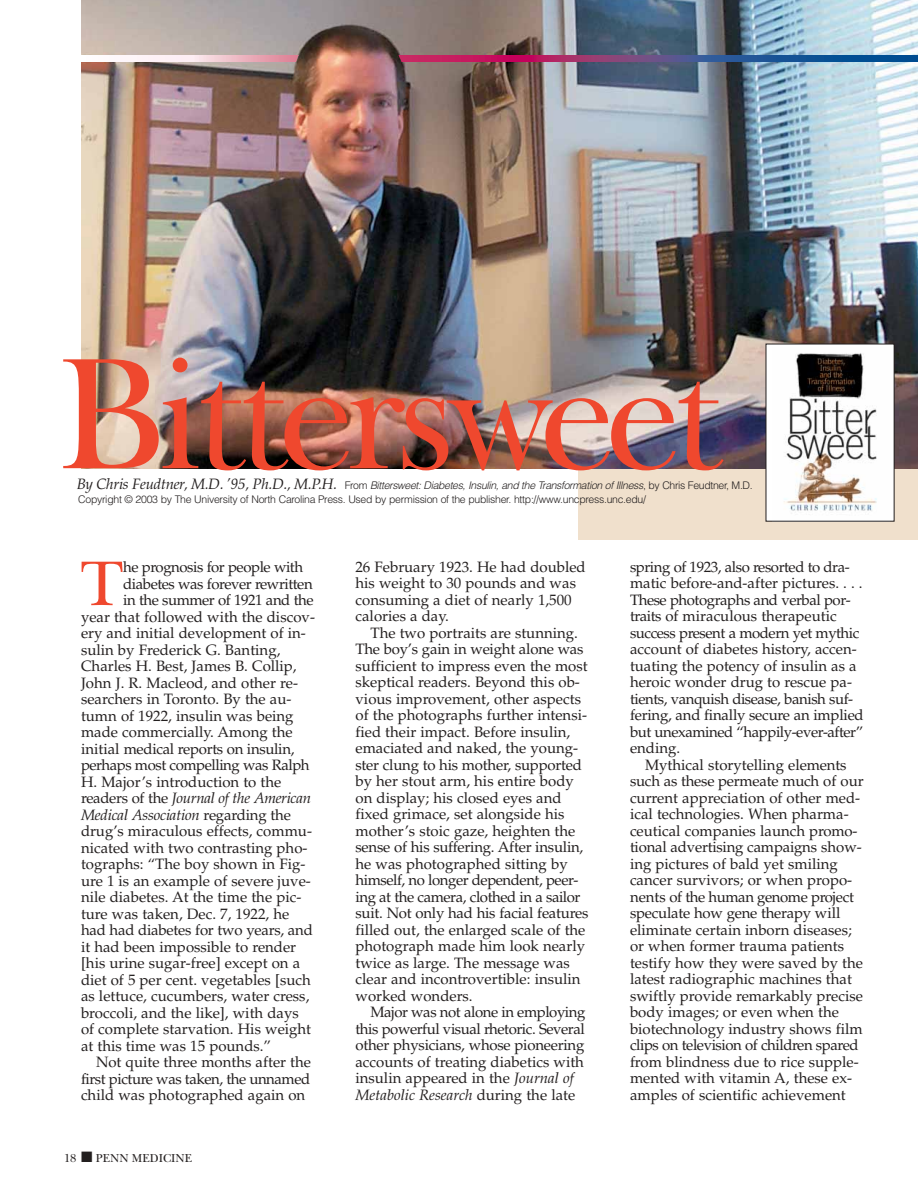
<style>
.page{position:relative;width:918px;height:1188px;background:#fff}
.page>*{position:absolute;margin:0;border:0;box-sizing:border-box;transform-origin:0 0}
.t1{font:160.95px "Frys Baskerville BT";letter-spacing:-.055em;color:#ef482e}
.t2{font:65.7px "New Baskerville";color:#ef482e}
.t3{font:15px/16.5px "Palatino";color:#231f1f}
.t4{font:15px "Palatino";letter-spacing:-.03em;color:#231f1f}
.t5{font:italic 15px "Palatino";letter-spacing:-.02em;color:#231f1f}
.t6{font:15px "Palatino";letter-spacing:-.02em;color:#231f1f}
.t7{font:12px "New Baskerville";color:#231f1f}
.t8{font:300 10.5px/13.5px "Helvetica";letter-spacing:-.03em;color:#231f1f}
.s1{font-family:"Palatino";font-weight:400;font-style:italic;font-size:15px}
.s2{font-style:italic}
.s3{font-style:normal}
</style>
<div class="page">
<div style="left:578px;top:298px;width:340px;height:242px;background:#f0e0cc"></div>
<img style="left:81px;top:0;width:837px;height:468px">
<div style="left:81px;top:55px;width:6px;height:7px;background:#fff"></div>
<svg style="left:87px;top:55px;width:5px;height:7px"></svg>
<div style="left:92px;top:55px;width:6px;height:7px;background:#fffcfd"></div>
<svg style="left:98px;top:55px;width:5px;height:7px"></svg>
<div style="left:103px;top:55px;width:6px;height:7px;background:#fffafc"></div>
<div style="left:109px;top:55px;width:6px;height:7px;background:#fef9fb"></div>
<svg style="left:115px;top:55px;width:5px;height:7px"></svg>
<div style="left:120px;top:55px;width:6px;height:7px;background:#fef6fa"></div>
<div style="left:126px;top:55px;width:11px;height:7px;background:#fef6f9"></div>
<svg style="left:137px;top:55px;width:5px;height:7px"></svg>
<div style="left:142px;top:55px;width:6px;height:7px;background:#fef3f8"></div>
<div style="left:148px;top:55px;width:6px;height:7px;background:#fef2f7"></div>
<div style="left:492px;top:55px;width:6px;height:7px;background:#c50a5d"></div>
<div style="left:498px;top:55px;width:6px;height:7px;background:#c5065d"></div>
<div style="left:504px;top:55px;width:6px;height:7px;background:#c5035b"></div>
<div style="left:510px;top:55px;width:6px;height:7px;background:#c4005b"></div>
<div style="left:516px;top:55px;width:6px;height:7px;background:#c4005b"></div>
<div style="left:522px;top:55px;width:7px;height:7px;background:#c4005b"></div>
<svg style="left:529px;top:55px;width:247px;height:7px;background:#6a4783"></svg>
<div style="left:776px;top:55px;width:13px;height:7px;background:#165295"></div>
<div style="left:789px;top:55px;width:9px;height:7px;background:#145295"></div>
<div style="left:798px;top:55px;width:8px;height:7px;background:#125294"></div>
<div style="left:806px;top:55px;width:9px;height:7px;background:#0d5194"></div>
<div style="left:815px;top:55px;width:9px;height:7px;background:#0a5194"></div>
<div style="left:824px;top:55px;width:9px;height:7px;background:#065094"></div>
<div style="left:833px;top:55px;width:9px;height:7px;background:#035094"></div>
<div style="left:842px;top:55px;width:9px;height:7px;background:#005094"></div>
<div style="left:851px;top:55px;width:9px;height:7px;background:#004f93"></div>
<div style="left:860px;top:55px;width:9px;height:7px;background:#004e93"></div>
<div style="left:869px;top:55px;width:18px;height:7px;background:#004e93"></div>
<div style="left:887px;top:55px;width:9px;height:7px;background:#004e92"></div>
<div style="left:896px;top:55px;width:9px;height:7px;background:#004d92"></div>
<div style="left:905px;top:55px;width:13px;height:7px;background:#004c90"></div>
<img style="left:155px;top:25px;width:339px;height:443px">
<div style="left:766px;top:344px;width:128px;height:177px;background:#fff"></div>
<img style="left:784px;top:353px;width:93px;height:158px">
<h1 class="t1" style="left:56px;top:355px;width:667px">Bittersweet</h1>
<p class="t8" style="left:77px;top:480px;width:678px"><span class="s1">By Chris Feudtner, M.D. ’95, Ph.D., M.P.H.</span> From <span class="s2">Bittersweet: Diabetes, Insulin, and the Transformation of Illness</span>, by Chris Feudtner, M.D.<br>Copyright © 2003 by The University of North Carolina Press. Used by permission of the publisher. http://www.uncpress.unc.edu/</p>
<h2 class="t2" style="left:80px;top:557px;width:45px">T</h2>
<p class="t4" style="left:123px;top:562px;width:181px">he prognosis for people with</p>
<p class="t4" style="left:123px;top:578px;width:191px">diabetes was forever rewritten</p>
<p class="t4" style="left:123px;top:595px;width:192px">in the summer of 1921 and the</p>
<p class="t3" style="left:81px;top:612px;width:236px">year that followed with the discov-</p>
<p class="t3" style="left:81px;top:628px;width:226px">ery and initial development of in-</p>
<p class="t3" style="left:81px;top:645px;width:201px">sulin by Frederick G. Banting,</p>
<p class="t3" style="left:81px;top:661px;width:217px">Charles H. Best, James B. Collip,</p>
<p class="t3" style="left:81px;top:678px;width:219px">John J. R. Macleod, and other re-</p>
<p class="t3" style="left:81px;top:694px;width:212px">searchers in Toronto. By the au-</p>
<p class="t3" style="left:81px;top:711px;width:214px">tumn of 1922, insulin was being</p>
<p class="t3" style="left:81px;top:727px;width:213px">made commercially. Among the</p>
<p class="t6" style="left:81px;top:743px;width:215px">initial medical reports on insulin,</p>
<p class="t4" style="left:81px;top:760px;width:230px">perhaps most compelling was Ralph</p>
<p class="t3" style="left:81px;top:777px;width:202px">H. Major’s introduction to the</p>
<p class="t5" style="left:81px;top:793px;width:232px"><span class="s3">readers of the</span> Journal of the American</p>
<p class="t5" style="left:81px;top:809px;width:212px">Medical Association <span class="s3">regarding the</span></p>
<p class="t3" style="left:81px;top:826px;width:233px">drug’s miraculous effects, commu-</p>
<p class="t3" style="left:81px;top:843px;width:228px">nicated with two contrasting pho-</p>
<p class="t3" style="left:81px;top:859px;width:226px">tographs: “The boy shown in Fig-</p>
<p class="t3" style="left:81px;top:876px;width:231px">ure 1 is an example of severe juve-</p>
<p class="t3" style="left:81px;top:892px;width:222px">nile diabetes. At the time the pic-</p>
<p class="t3" style="left:81px;top:909px;width:210px">ture was taken, Dec. 7, 1922, he</p>
<p class="t3" style="left:81px;top:925px;width:233px">had had diabetes for two years, and</p>
<p class="t3" style="left:81px;top:942px;width:217px">it had been impossible to render</p>
<p class="t3" style="left:81px;top:958px;width:221px">[his urine sugar-free] except on a</p>
<p class="t3" style="left:81px;top:975px;width:231px">diet of 5 per cent. vegetables [such</p>
<p class="t3" style="left:81px;top:991px;width:230px">as lettuce, cucumbers, water cress,</p>
<p class="t3" style="left:81px;top:1008px;width:219px">broccoli, and the like], with days</p>
<p class="t3" style="left:81px;top:1024px;width:232px">of complete starvation. His weight</p>
<p class="t3" style="left:81px;top:1041px;width:192px">at this time was 15 pounds.”</p>
<p class="t3" style="left:96px;top:1057px;width:217px">Not quite three months after the</p>
<p class="t4" style="left:81px;top:1073px;width:231px">first picture was taken, the unnamed</p>
<p class="t3" style="left:81px;top:1090px;width:226px">child was photographed again on</p>
<p class="t7" style="left:64px;top:1153px;width:130px">18 ■ PENN MEDICINE</p>
<p class="t3" style="left:356px;top:562px;width:232px">26 February 1923. He had doubled his weight to 30 pounds and was consuming a diet of nearly 1,500 calories a day.</p>
<p class="t3" style="left:356px;top:628px;width:235px;text-indent:15px">The two portraits are stunning.<br>The boy’s gain in weight alone was sufficient to impress even the most skeptical readers. Beyond this ob&shy;vious improvement, other aspects of the photographs further intensi&shy;fied their impact. Before insulin, emaciated and naked, the young&shy;ster clung to his mother, supported by her stout arm, his entire body on display; his closed eyes and fixed grimace, set alongside his mother’s stoic gaze, heighten the sense of his suffering. After insulin, he was photographed sitting by himself, no longer dependent, peer&shy;ing at the camera, clothed in a sailor suit. Not only had his facial features filled out, the enlarged scale of the photograph made him look nearly twice as large. The message was clear and incontrovertible: insulin worked wonders.</p>
<p class="t3" style="left:356px;top:1007px;width:231px;text-indent:15px">Major was not alone in employing this powerful visual rhetoric. Several other physicians, whose pioneering accounts of treating diabetics with insulin appeared in the <span class="s2">Journal of Metabolic Research</span> during the late</p>
<p class="t3" style="left:630px;top:562px;width:235px">spring of 1923, also resorted to dra&shy;matic before-and-after pictures. . . .<br>These photographs and verbal por&shy;traits of miraculous therapeutic success present a modern yet mythic account of diabetes history, accen&shy;tuating the potency of insulin as a heroic wonder drug to rescue pa&shy;tients, vanquish disease, banish suf&shy;fering, and finally secure an implied but unexamined “happily-ever-after” ending.</p>
<p class="t3" style="left:630px;top:760px;width:235px;text-indent:15px">Mythical storytelling elements such as these permeate much of our current appreciation of other med&shy;ical technologies. When pharma&shy;ceutical companies launch promo&shy;tional advertising campaigns show&shy;ing pictures of bald yet smiling cancer survivors; or when propo&shy;nents of the human genome project speculate how gene therapy will eliminate certain inborn diseases; or when former trauma patients testify how they were saved by the latest radiographic machines that swiftly provide remarkably precise body images; or even when the biotechnology industry shows film clips on television of children spared from blindness due to rice supple&shy;mented with vitamin A, these ex&shy;amples of scientific achievement</p>
</div>
